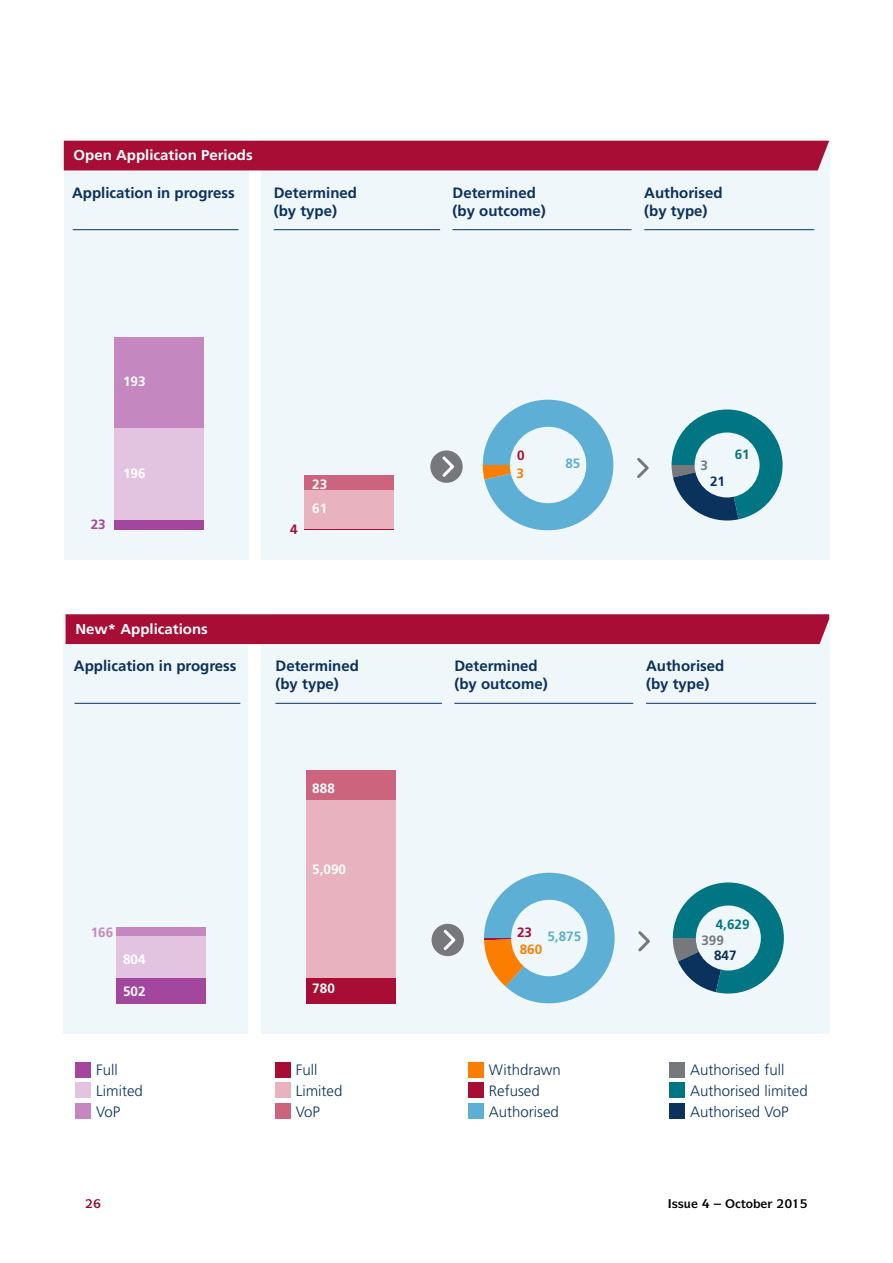
<style>
.page{position:relative;width:893px;height:1263px;background:#fff}
.page>*{position:absolute;margin:0;border:0;box-sizing:border-box;transform-origin:0 0}
.t1{font:700 15px/18px "Frutiger LT Std";color:#0b315d}
.t2{font:300 15px/21px "Frutiger LT Std";color:#0b315d}
.t3{font:700 14.4px "Frutiger LT Std";color:#fff;scale:1.04 1}
.t4{font:700 13.5px/24.3px "Frutiger LT Std";color:#fff}
.t5{font:700 13.5px "Frutiger LT Std";color:#5dafd6}
.t6{font:700 13.5px "Frutiger LT Std";color:#007583}
.t7{font:700 13.5px "Frutiger LT Std";color:#0b315d}
.t8{font:700 13.5px "Frutiger LT Std";color:#fc7e00}
.t9{font:700 13.5px "Frutiger LT Std";color:#a70d35}
.t10{font:700 13.5px "Frutiger LT Std";color:#76787c}
.t11{font:700 13.5px "Frutiger LT Std";color:#c587c0}
.t12{font:700 13.5px "Frutiger LT Std";color:#a3469e}
.t13{font:700 12px "ITC Symbol Std";color:#000}
</style>
<div class="page">
<div style="left:64px;top:614px;width:184px;height:419px;background:#f0f7fb"></div>
<div style="left:261px;top:614px;width:568px;height:419px;background:#f0f7fb"></div>
<div style="left:66px;top:614px;width:763px;height:30px;background:#a70d35"></div>
<div style="left:306px;top:978px;width:89px;height:25px;background:#a70d35"></div>
<div style="left:306px;top:770px;width:89px;height:31px;background:#cc647d"></div>
<div style="left:306px;top:801px;width:89px;height:177px;background:#e8b3bf"></div>
<div style="left:116px;top:927px;width:90px;height:10px;background:#c587c0"></div>
<div style="left:116px;top:978px;width:90px;height:25px;background:#a3469e"></div>
<div style="left:116px;top:937px;width:90px;height:41px;background:#e3c4e0"></div>
<svg style="left:484px;top:873px;width:131px;height:130px"></svg>
<div style="left:511px;top:900px;width:76px;height:76px;background:#f0f7fb;border-radius:50%"></div>
<svg style="left:673px;top:882px;width:111px;height:111px"></svg>
<div style="left:696px;top:905px;width:65px;height:65px;background:#f0f7fb;border-radius:50%"></div>
<svg style="left:638px;top:931px;width:12px;height:21px"></svg>
<hr style="left:275px;top:703px;width:167px;height:1px;background:#0b315d">
<hr style="left:75px;top:703px;width:165px;height:1px;background:#0b315d">
<hr style="left:646px;top:703px;width:170px;height:1px;background:#0b315d">
<hr style="left:454px;top:703px;width:179px;height:1px;background:#0b315d">
<div style="left:432px;top:924px;width:32px;height:32px;background:#76787c;border-radius:50%"></div>
<svg style="left:443px;top:927px;width:15px;height:26px"></svg>
<div style="left:75px;top:1082px;width:16px;height:16px;background:#e3c4e0"></div>
<div style="left:75px;top:1103px;width:16px;height:15px;background:#c587c0"></div>
<div style="left:75px;top:1062px;width:16px;height:15px;background:#a3469e"></div>
<div style="left:275px;top:1082px;width:15px;height:16px;background:#e8b3bf"></div>
<div style="left:275px;top:1103px;width:15px;height:15px;background:#cc647d"></div>
<div style="left:275px;top:1062px;width:15px;height:15px;background:#a70d35"></div>
<div style="left:468px;top:1082px;width:15px;height:16px;background:#a70d35"></div>
<div style="left:468px;top:1103px;width:15px;height:15px;background:#5dafd6"></div>
<div style="left:468px;top:1062px;width:15px;height:15px;background:#fc7e00"></div>
<div style="left:669px;top:1082px;width:16px;height:16px;background:#007583"></div>
<div style="left:669px;top:1103px;width:16px;height:15px;background:#0b315d"></div>
<div style="left:669px;top:1062px;width:16px;height:15px;background:#76787c"></div>
<div style="left:64px;top:141px;width:184px;height:419px;background:#f0f7fb"></div>
<div style="left:261px;top:141px;width:568px;height:419px;background:#f0f7fb"></div>
<div style="left:64px;top:141px;width:765px;height:29px;background:#a70d35"></div>
<div style="left:430px;top:450px;width:33px;height:33px;background:#76787c;border-radius:50%"></div>
<svg style="left:442px;top:456px;width:12px;height:21px"></svg>
<svg style="left:637px;top:457px;width:12px;height:21px"></svg>
<hr style="left:304px;top:529px;width:90px;height:1px;background:#a70d35">
<div style="left:304px;top:490px;width:90px;height:39px;background:#e8b3bf"></div>
<div style="left:304px;top:475px;width:90px;height:15px;background:#cc647d"></div>
<svg style="left:483px;top:400px;width:130px;height:130px"></svg>
<div style="left:510px;top:427px;width:76px;height:76px;background:#f0f7fb;border-radius:50%"></div>
<svg style="left:672px;top:409px;width:111px;height:112px"></svg>
<div style="left:695px;top:432px;width:64px;height:65px;background:#f0f7fb;border-radius:50%"></div>
<div style="left:115px;top:520px;width:89px;height:10px;background:#a3469e"></div>
<div style="left:115px;top:428px;width:89px;height:92px;background:#e3c4e0"></div>
<div style="left:115px;top:337px;width:89px;height:91px;background:#c587c0"></div>
<hr style="left:274px;top:229px;width:166px;height:1px;background:#0b315d">
<hr style="left:73px;top:229px;width:166px;height:1px;background:#0b315d">
<hr style="left:644px;top:229px;width:170px;height:1px;background:#0b315d">
<hr style="left:453px;top:229px;width:178px;height:1px;background:#0b315d">
<p class="t3" style="left:74px;top:147px;width:174px">Open Application Periods</p>
<p class="t1" style="left:72px;top:184px;width:164px">Application in progress</p>
<p class="t1" style="left:274px;top:184px;width:85px">Determined (by type)</p>
<p class="t1" style="left:453px;top:184px;width:95px">Determined (by outcome)</p>
<p class="t1" style="left:644px;top:184px;width:80px">Authorised (by type)</p>
<p class="t4" style="left:123px;top:369px;width:24px">193</p>
<p class="t12" style="left:91px;top:517px;width:17px">23</p>
<p class="t4" style="left:123px;top:461px;width:24px">196</p>
<p class="t9" style="left:290px;top:521px;width:9px">4</p>
<p class="t4" style="left:312px;top:472px;width:17px">23<br>61</p>
<p class="t9" style="left:517px;top:447px;width:9px">0</p>
<p class="t8" style="left:516px;top:465px;width:9px">3</p>
<p class="t5" style="left:565px;top:455px;width:17px">85</p>
<p class="t10" style="left:700px;top:457px;width:9px">3</p>
<p class="t7" style="left:710px;top:473px;width:17px">21</p>
<p class="t6" style="left:735px;top:446px;width:17px">61</p>
<p class="t3" style="left:75px;top:620px;width:129px">New* Applications</p>
<p class="t1" style="left:74px;top:657px;width:164px">Application in progress</p>
<p class="t1" style="left:275px;top:657px;width:85px">Determined (by type)</p>
<p class="t1" style="left:454px;top:657px;width:95px">Determined (by outcome)</p>
<p class="t1" style="left:646px;top:657px;width:80px">Authorised (by type)</p>
<p class="t4" style="left:312px;top:776px;width:24px">888</p>
<p class="t4" style="left:312px;top:857px;width:35px">5,090</p>
<p class="t11" style="left:91px;top:924px;width:24px">166</p>
<p class="t5" style="left:547px;top:928px;width:35px">5,875</p>
<p class="t8" style="left:520px;top:941px;width:24px">860</p>
<p class="t9" style="left:517px;top:924px;width:17px">23</p>
<p class="t4" style="left:123px;top:947px;width:24px">804</p>
<p class="t4" style="left:123px;top:979px;width:24px">502</p>
<p class="t4" style="left:312px;top:977px;width:24px">780</p>
<p class="t6" style="left:716px;top:916px;width:35px">4,629</p>
<p class="t7" style="left:714px;top:948px;width:24px">847</p>
<p class="t10" style="left:701px;top:932px;width:24px">399</p>
<p class="t2" style="left:96px;top:1059px;width:48px">Full<br>Limited<br>VoP</p>
<p class="t2" style="left:296px;top:1059px;width:48px">Full<br>Limited<br>VoP</p>
<p class="t2" style="left:489px;top:1059px;width:74px">Withdrawn<br>Refused<br>Authorised</p>
<p class="t2" style="left:690px;top:1059px;width:119px">Authorised full<br>Authorised limited<br>Authorised VoP</p>
<p class="t13" style="left:672px;top:1196px;width:39px">▲▲◆ ✔</p>
</div>
